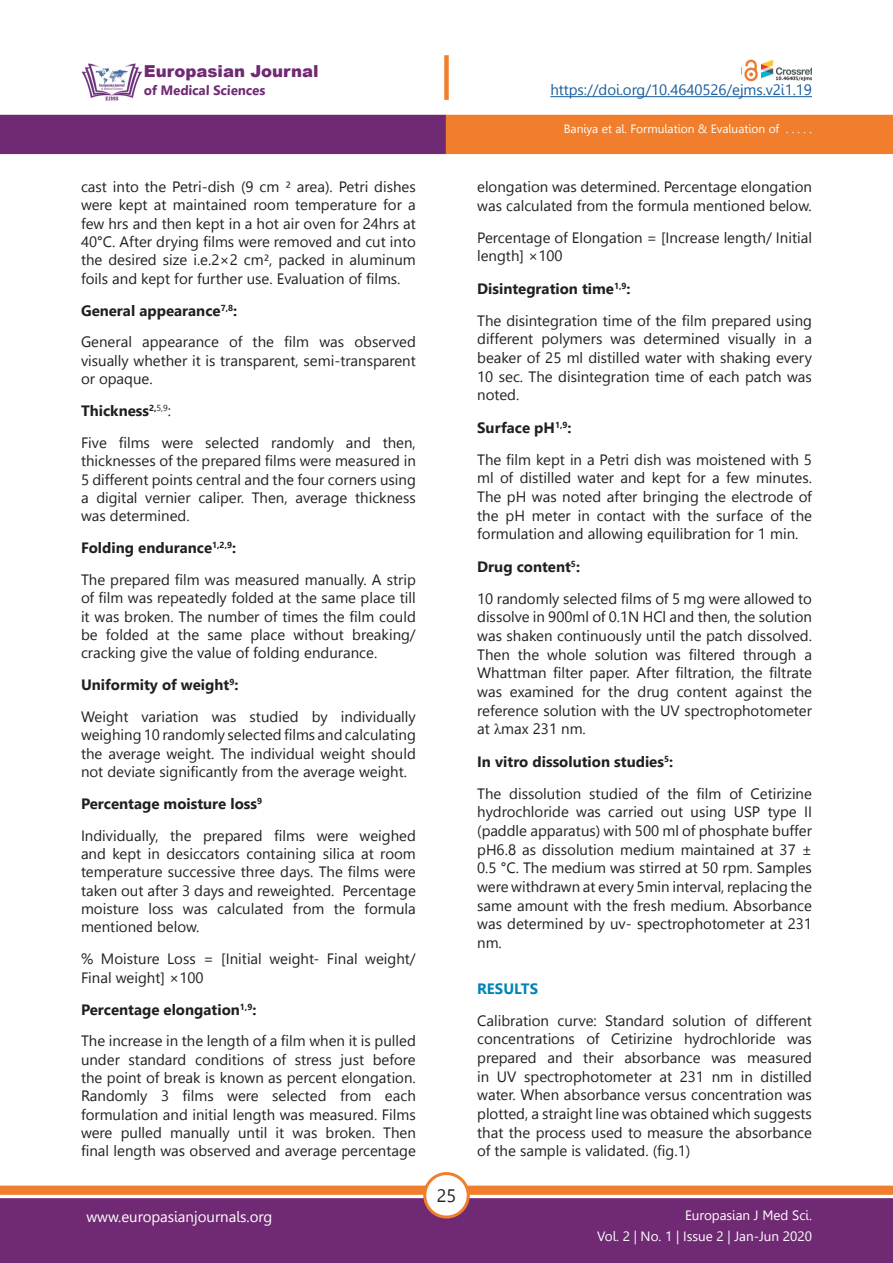
<style>
.page{position:relative;width:893px;height:1263px;background:#fff}
.page>*{position:absolute;margin:0;border:0;box-sizing:border-box;transform-origin:0 0}
.t1{font:18px "Leelawadee";color:#231f20}
.t2{font:900 16.5px "Arial";color:#702a73}
.Body_text{font:15px/18.6px "Leelawadee UI";color:#231f20;text-align:justify}
.Body_text-2{font:700 15px "Leelawadee UI";color:#231f20}
.t3{font:15px "Leelawadee";letter-spacing:-.005em;color:#175d9e}
.t4{font:15px "Leelawadee";color:#fff}
.Body_Headings{font:700 15px "Leelawadee UI";color:#0083b6}
.t5{font:13.5px/21px "Leelawadee";color:#fff;text-align:right}
.t6{font:700 13.5px "Leelawadee UI";color:#702a73}
.t7{font:12px "Leelawadee";color:#fff}
.s1{font-weight:400}
.s2{font-family:"Times New Roman"}
</style>
<div class="page">
<div style="left:0;top:1198px;width:893px;height:65px;background:#702a73;border:2px solid #702a73"></div>
<div style="left:0;top:1185px;width:893px;height:10px;background:#f07e2c;border:1px solid #f07e2c"></div>
<div style="left:425px;top:1173px;width:43px;height:44px;background:#fff;border-radius:50%"></div>
<div style="left:423px;top:1172px;width:47px;height:46px;border:3px solid #f07e2c;border-radius:50%"></div>
<div style="left:0;top:115px;width:446px;height:39px;background:#702a73"></div>
<div style="left:446px;top:115px;width:447px;height:39px;background:#f07e2c"></div>
<div style="left:444px;top:55px;width:5px;height:45px;background:#f07e2c"></div>
<img style="left:81px;top:63px;width:61px;height:37px">
<hr style="left:550px;top:96px;width:262px;height:1px;background:#175d9e">
<img style="left:744px;top:60px;width:68px;height:21px">
<p class="t2" style="left:144px;top:59px;width:176px">Europasian Journal</p>
<p class="t6" style="left:144px;top:80px;width:123px">of Medical Sciences</p>
<p class="t3" style="left:550px;top:81px;width:263px">https://doi.org/10.4640526/ejms.v2i1.19</p>
<p class="t7" style="left:564px;top:122px;width:250px">Baniya et al. Formulation &amp; Evaluation of . . . . .</p>
<p class="Body_text" style="left:81px;top:177px;width:336px">cast into the Petri-dish (9 cm ² area). Petri dishes were kept at maintained room temperature for a few hrs and then kept in a hot air oven for 24hrs at 40°C. After drying films were removed and cut into the desired size i.e.2×2 cm², packed in aluminum foils and kept for further use. Evaluation of films.</p>
<p class="Body_text-2" style="left:81px;top:300px;width:158px">General appearance<sup>7,8</sup>:</p>
<p class="Body_text" style="left:81px;top:332px;width:336px">General appearance of the film was observed visually whether it is transparent, semi-transparent or opaque.</p>
<p class="Body_text-2" style="left:81px;top:400px;width:92px">Thickness<sup>2,</sup><sup>5,9</sup><span class="s1">:</span></p>
<p class="Body_text" style="left:81px;top:433px;width:336px">Five films were selected randomly and then, thicknesses of the prepared films were measured in 5 different points central and the four corners using a digital vernier caliper. Then, average thickness was determined.</p>
<p class="Body_text-2" style="left:81px;top:537px;width:157px">Folding endurance<sup>1,2,9</sup>:</p>
<p class="Body_text" style="left:81px;top:570px;width:336px">The prepared film was measured manually. A strip of film was repeatedly folded at the same place till it was broken. The number of times the film could be folded at the same place without breaking/ cracking give the value of folding endurance.</p>
<p class="Body_text-2" style="left:81px;top:674px;width:159px">Uniformity of weight<sup>9</sup>:</p>
<p class="Body_text" style="left:81px;top:707px;width:336px">Weight variation was studied by individually weighing 10 randomly selected films and calculating the average weight. The individual weight should not deviate significantly from the average weight.</p>
<p class="Body_text-2" style="left:81px;top:793px;width:183px">Percentage moisture loss<sup>9</sup></p>
<p class="Body_text" style="left:81px;top:825px;width:336px">Individually, the prepared films were weighed and kept in desiccators containing silica at room temperature successive three days. The films were taken out after 3 days and reweighted. Percentage moisture loss was calculated from the formula mentioned below.</p>
<p class="Body_text" style="left:81px;top:949px;width:336px">% Moisture Loss = [Initial weight- Final weight/<br>Final weight] ×100</p>
<p class="Body_text-2" style="left:81px;top:998px;width:177px">Percentage elongation<sup>1,9</sup>:</p>
<p class="Body_text" style="left:81px;top:1031px;width:336px">The increase in the length of a film when it is pulled under standard conditions of stress just before the point of break is known as percent elongation.<br>Randomly 3 films were selected from each formulation and initial length was measured. Films were pulled manually until it was broken. Then final length was observed and average percentage</p>
<p class="t1" style="left:437px;top:1185px;width:21px">25</p>
<p class="Body_text" style="left:477px;top:177px;width:336px">elongation was determined. Percentage elongation was calculated from the formula mentioned below.</p>
<p class="Body_text" style="left:477px;top:227px;width:336px">Percentage of Elongation = [Increase length/ Initial length] ×100</p>
<p class="Body_text-2" style="left:477px;top:278px;width:155px">Disintegration time<sup>1,9</sup>:</p>
<p class="Body_text" style="left:477px;top:310px;width:336px">The disintegration time of the film prepared using different polymers was determined visually in a beaker of 25 ml distilled water with shaking every 10 sec. The disintegration time of each patch was noted.</p>
<p class="Body_text-2" style="left:477px;top:417px;width:96px">Surface pH<sup>1,9</sup>:</p>
<p class="Body_text" style="left:477px;top:449px;width:336px">The film kept in a Petri dish was moistened with 5 ml of distilled water and kept for a few minutes.<br>The pH was noted after bringing the electrode of the pH meter in contact with the surface of the formulation and allowing equilibration for 1 min.</p>
<p class="Body_text-2" style="left:477px;top:555px;width:104px">Drug content<sup>5</sup>:</p>
<p class="Body_text" style="left:477px;top:588px;width:336px">10 randomly selected films of 5 mg were allowed to dissolve in 900ml of 0.1N HCl and then, the solution was shaken continuously until the patch dissolved.<br>Then the whole solution was filtered through a Whattman filter paper. After filtration, the filtrate was examined for the drug content against the reference solution with the UV spectrophotometer at <span class="s2">λ</span>max 231 nm.</p>
<p class="Body_text-2" style="left:477px;top:750px;width:197px">In vitro dissolution studies<sup>5</sup>:</p>
<p class="Body_text" style="left:477px;top:783px;width:336px">The dissolution studied of the film of Cetirizine hydrochloride was carried out using USP type II (paddle apparatus) with 500 ml of phosphate buffer pH6.8 as dissolution medium maintained at 37 ± 0.5 °C. The medium was stirred at 50 rpm. Samples were withdrawn at every 5min interval, replacing the same amount with the fresh medium. Absorbance was determined by uv- spectrophotometer at 231 nm.</p>
<p class="Body_Headings" style="left:477px;top:978px;width:62px">RESULTS</p>
<p class="Body_text" style="left:477px;top:1010px;width:336px">Calibration curve: Standard solution of different concentrations of Cetirizine hydrochloride was prepared and their absorbance was measured in UV spectrophotometer at 231 nm in distilled water. When absorbance versus concentration was plotted, a straight line was obtained which suggests that the process used to measure the absorbance of the sample is validated. (fig.1)</p>
<p class="t4" style="left:86px;top:1208px;width:187px">www.europasianjournals.org</p>
<p class="t5" style="left:597px;top:1205px;width:216px">Europasian J Med Sci.<br>Vol. 2 | No. 1 | Issue 2 | Jan-Jun 2020</p>
</div>
